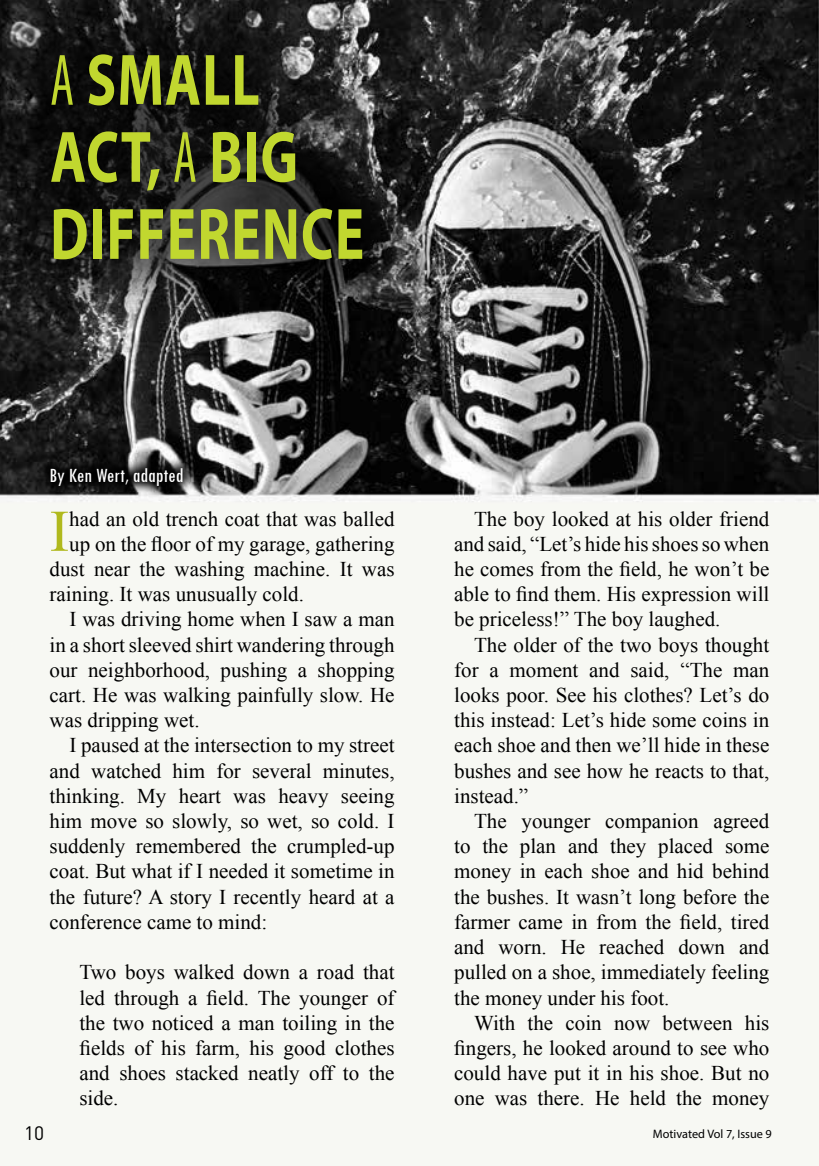
<style>
.page{position:relative;width:819px;height:1166px;background:#fff}
.page>*{position:absolute;margin:0;border:0;box-sizing:border-box;transform-origin:0 0}
.t1{font:700 73.5px/77px "Myriad Pro";letter-spacing:.02em;color:#c1d72f;scale:.75 1}
.t2{font:58.98px "Times New Roman";color:#b0b91d}
.t3{font:21px/25.2px "Times New Roman";color:#000;text-align:justify}
.t4{font:condensed 21px "Tw Cen";color:#fff}
.t5{font:19.25px "DIN Pro";color:#000}
.t6{font:12.25px "Myriad Pro";color:#000}
.s1{font-weight:400;font-stretch:condensed}
</style>
<div class="page">
<img style="left:0;top:0;width:819px;height:1166px">
<div style="left:0;top:0;width:436px;height:334px;background:#000;opacity:.71"></div>
<svg style="left:37px;top:454px;width:160px;height:45px;background:#3a3a3a"></svg>
<h1 class="t1" style="left:50px;top:39px;width:412px"><span class="s1">A</span> SMALL<br>ACT, <span class="s1">a</span> BIG<br>DIFFERENCE</h1>
<p class="t4" style="left:50px;top:462px;width:135px">By Ken Wert, adapted</p>
<h2 class="t2" style="left:50px;top:491px;width:21px">I</h2>
<p class="t3" style="left:69px;top:506px;width:327px">had an old trench coat that was balled</p>
<p class="t3" style="left:69px;top:531px;width:327px">up on the floor of my garage, gathering</p>
<p class="t3" style="left:50px;top:556px;width:346px">dust near the washing machine. It was</p>
<p class="t3" style="left:50px;top:581px;width:256px">raining. It was unusually cold.</p>
<p class="t3" style="left:69px;top:606px;width:326px">I was driving home when I saw a man</p>
<p class="t3" style="left:50px;top:632px;width:346px">in a short sleeved shirt wandering through</p>
<p class="t3" style="left:50px;top:657px;width:346px">our neighborhood, pushing a shopping</p>
<p class="t3" style="left:50px;top:682px;width:346px">cart. He was walking painfully slow. He</p>
<p class="t3" style="left:50px;top:707px;width:151px">was dripping wet.</p>
<p class="t3" style="left:69px;top:732px;width:326px">I paused at the intersection to my street</p>
<p class="t3" style="left:50px;top:758px;width:346px">and watched him for several minutes,</p>
<p class="t3" style="left:50px;top:783px;width:346px">thinking. My heart was heavy seeing</p>
<p class="t3" style="left:50px;top:808px;width:346px">him move so slowly, so wet, so cold. I</p>
<p class="t3" style="left:50px;top:833px;width:346px">suddenly remembered the crumpled-up</p>
<p class="t3" style="left:50px;top:858px;width:346px">coat. But what if I needed it sometime in</p>
<p class="t3" style="left:50px;top:884px;width:346px">the future? A story I recently heard at a</p>
<p class="t3" style="left:50px;top:909px;width:219px">conference came to mind:</p>
<p class="t3" style="left:79px;top:959px;width:317px">Two boys walked down a road that led through a field. The younger of the two noticed a man toiling in the fields of his farm, his good clothes and shoes stacked neatly off to the side.</p>
<p class="t3" style="left:454px;top:506px;width:317px;text-indent:20px">The boy looked at his older friend and said, “Let’s hide his shoes so when he comes from the field, he won’t be able to find them. His expression will be priceless!” The boy laughed.</p>
<p class="t3" style="left:454px;top:632px;width:317px;text-indent:20px">The older of the two boys thought for a moment and said, “The man looks poor. See his clothes? Let’s do this instead: Let’s hide some coins in each shoe and then we’ll hide in these bushes and see how he reacts to that, instead.”</p>
<p class="t3" style="left:454px;top:808px;width:317px;text-indent:20px">The younger companion agreed to the plan and they placed some money in each shoe and hid behind the bushes. It wasn’t long before the farmer came in from the field, tired and worn. He reached down and pulled on a shoe, immediately feeling the money under his foot.</p>
<p class="t3" style="left:454px;top:1010px;width:317px;text-indent:20px">With the coin now between his fingers, he looked around to see who could have put it in his shoe. But no one was there. He held the money</p>
<p class="t5" style="left:24px;top:1119px;width:22px">10</p>
<p class="t6" style="left:652px;top:1126px;width:120px">Motivated Vol 7, Issue 9</p>
</div>
